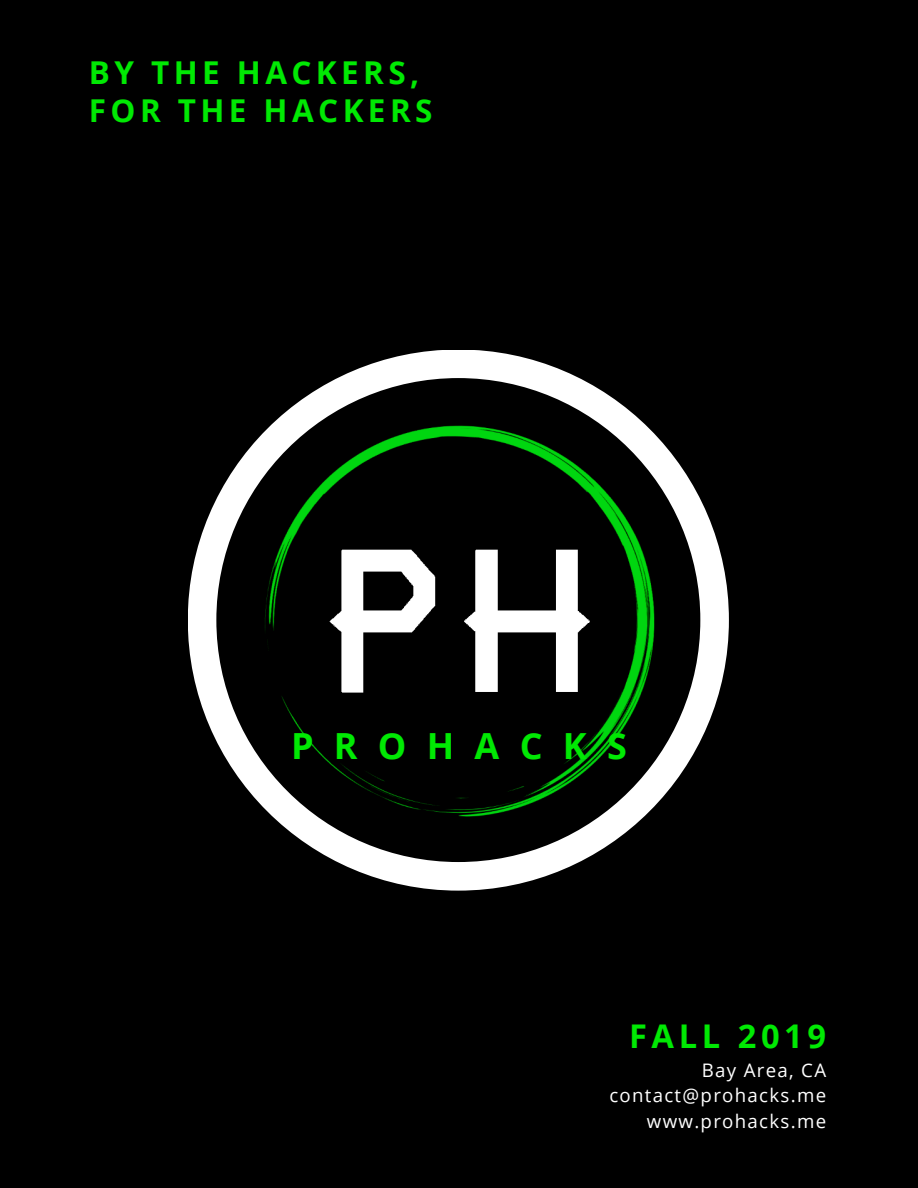
<style>
.page{position:relative;width:918px;height:1188px;background:#000}
.page>*{position:absolute;margin:0;border:0;box-sizing:border-box;transform-origin:0 0}
.t1{font:700 36px "Open Sans";letter-spacing:.565em;color:#00e903}
.t2{font:700 32.7px "Open Sans";letter-spacing:.14em;color:#00e903}
.t3{font:700 31.5px/38.1px "Open Sans";letter-spacing:.14em;color:#00e903}
.t4{font:18.6px/25.3px "Open Sans";letter-spacing:.07em;color:#fff;text-align:right}
</style>
<div class="page">
<svg style="left:188px;top:350px;width:541px;height:541px"></svg>
<img style="left:262px;top:424px;width:394px;height:394px">
<h3 class="t3" style="left:89px;top:53px;width:345px">BY THE HACKERS,<br>FOR THE HACKERS</h3>
<h1 class="t1" style="left:291px;top:721px;width:337px">PROHACKS</h1>
<h2 class="t2" style="left:629px;top:1013px;width:199px">FALL 2019</h2>
<p class="t4" style="left:609px;top:1057px;width:218px">Bay Area, CA contact@prohacks.me www.prohacks.me</p>
</div>
